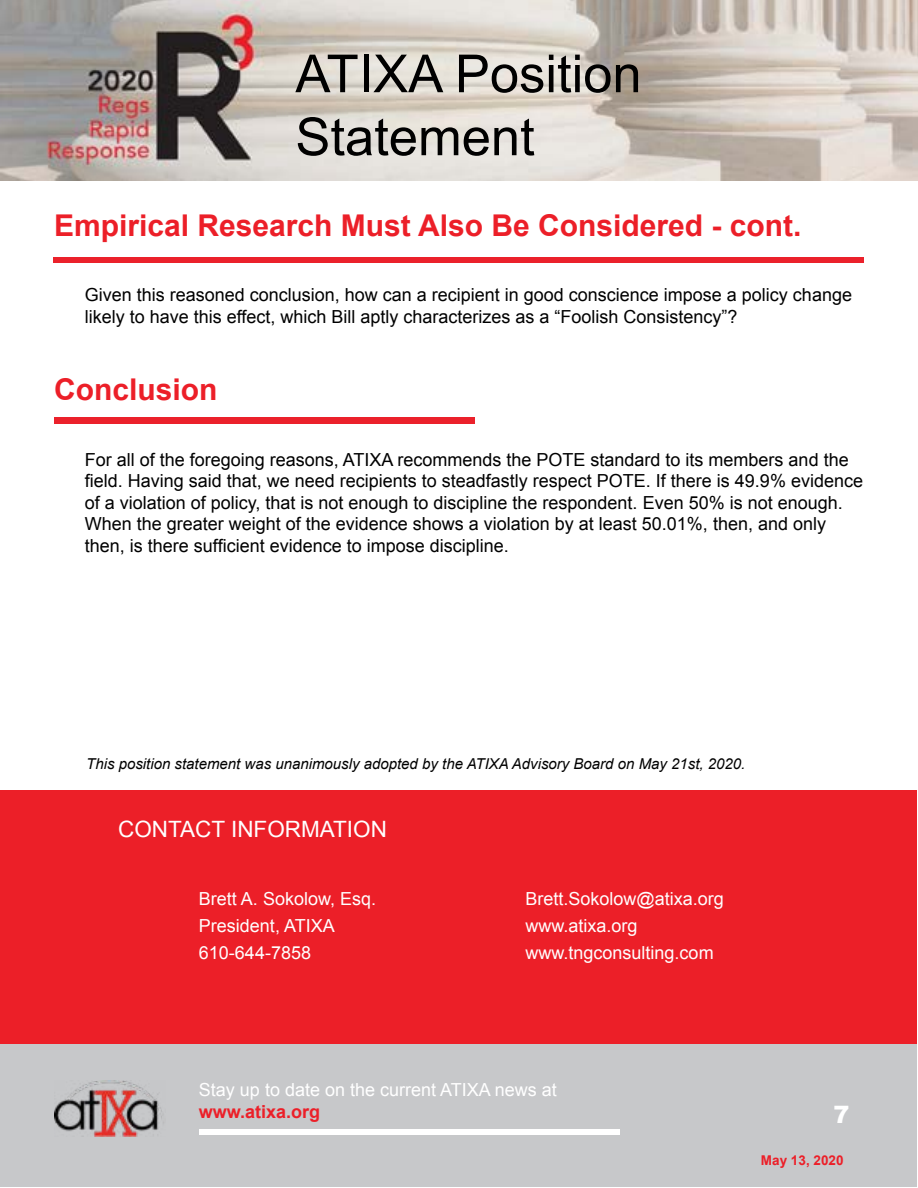
<style>
.page{position:relative;width:918px;height:1188px;background:#fff}
.page>*{position:absolute;margin:0;border:0;box-sizing:border-box;transform-origin:0 0}
.t1{font:52.5px/63px "Arial";color:#000}
.t2{font:700 30px "Arial";color:#ec1f28}
.t3{font:900 24px "Arial";color:#fff}
.t4{font:22.5px "Arial";color:#fff}
.t5{font:18px/21.6px "Arial";color:#000}
.t6{font:18px/27px "Arial";color:#fff}
.t7{font:700 18px "Arial";color:#ec1f28}
.t8{font:italic 15px "Arial";color:#000}
.t9{font:700 13.5px "Arial";color:#ec1f28}
</style>
<div class="page">
<img style="left:0;top:0;width:918px;height:181px">
<div style="left:0;top:790px;width:916px;height:255px;background:#ec1f28"></div>
<div style="left:1px;top:1045px;width:916px;height:142px;background:#c7c8ca"></div>
<div style="left:199px;top:1130px;width:420px;height:5px;background:#fff"></div>
<img style="left:54px;top:1080px;width:110px;height:57px">
<div style="left:54px;top:417px;width:420px;height:6px;background:#eb212b"></div>
<div style="left:54px;top:257px;width:810px;height:5px;background:#eb212b"></div>
<h1 class="t1" style="left:295px;top:43px;width:348px">ATIXA Position<br>Statement</h1>
<h2 class="t2" style="left:54px;top:206px;width:749px">Empirical Research Must Also Be Considered - cont.</h2>
<p class="t5" style="left:85px;top:284px;width:769px">Given this reasoned conclusion, how can a recipient in good conscience impose a policy change likely to have this effect, which Bill aptly characterizes as a “Foolish Consistency”?</p>
<h2 class="t2" style="left:54px;top:370px;width:165px">Conclusion</h2>
<p class="t5" style="left:85px;top:449px;width:780px">For all of the foregoing reasons, ATIXA recommends the POTE standard to its members and the field. Having said that, we need recipients to steadfastly respect POTE. If there is 49.9% evidence of a violation of policy, that is not enough to discipline the respondent. Even 50% is not enough.<br>When the greater weight of the evidence shows a violation by at least 50.01%, then, and only then, is there sufficient evidence to impose discipline.</p>
<p class="t8" style="left:86px;top:754px;width:661px">This position statement was unanimously adopted by the ATIXA Advisory Board on May 21st, 2020.</p>
<p class="t4" style="left:118px;top:814px;width:270px">CONTACT INFORMATION</p>
<p class="t6" style="left:199px;top:886px;width:179px">Brett A. Sokolow, Esq.<br>President, ATIXA<br>610-644-7858</p>
<p class="t6" style="left:526px;top:886px;width:200px">Brett.Sokolow@atixa.org www.atixa.org www.tngconsulting.com</p>
<p class="t6" style="left:199px;top:1076px;width:359px">Stay up to date on the current ATIXA news at</p>
<p class="t7" style="left:199px;top:1100px;width:123px">www.atixa.org</p>
<h3 class="t3" style="left:833px;top:1097px;width:18px">7</h3>
<p class="t9" style="left:761px;top:1151px;width:84px">May 13, 2020</p>
</div>
